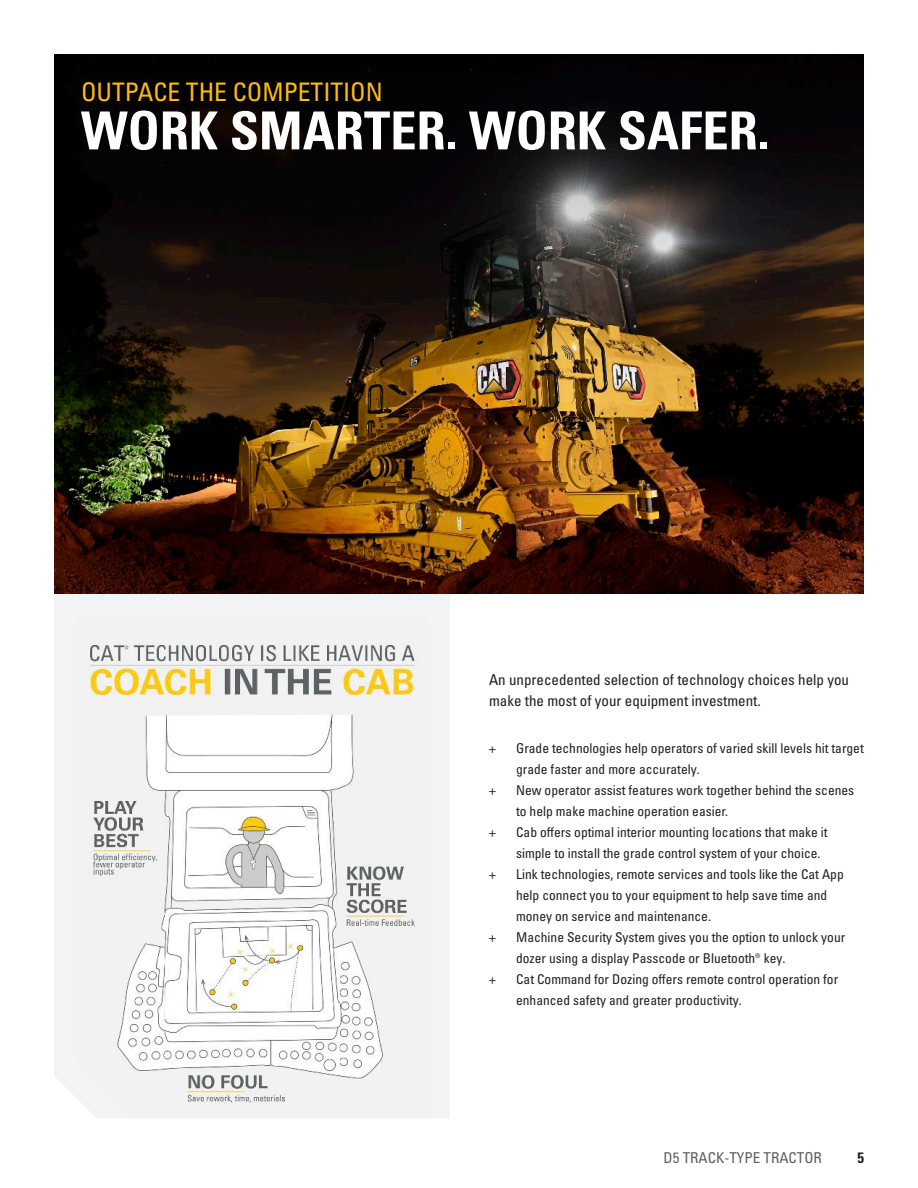
<style>
.page{position:relative;width:918px;height:1188px;background:#fff}
.page>*{position:absolute;margin:0;border:0;box-sizing:border-box;transform-origin:0 0}
.Headline_large_white{font:52.5px "Univers LTCYR 67 Bold Cond";color:#fff}
.Headline_small_yello{font:condensed 25.5px "Univers LTCYR 57";color:#fcba13}
.Body_copy{font:condensed 15px/21px "Univers LTCYR 57";color:#231f20}
.t1{font:condensed 15px "Univers LTCYR 57";color:#5d6163}
.t2{font:15px "Univers LTCYR 67 Bold Cond";color:#231f20}
.t3{font:condensed 13.5px/21px "Univers LTCYR 57";color:#231f20}
</style>
<div class="page">
<div style="left:54px;top:594px;width:396px;height:524px;background:#f2f3f4"></div>
<img style="left:77px;top:619px;width:350px;height:494px">
<img style="left:54px;top:54px;width:810px;height:540px">
<p class="Headline_small_yello" style="left:81px;top:76px;width:303px">OUTPACE THE COMPETITION</p>
<p class="Headline_large_white" style="left:81px;top:99px;width:690px">WORK SMARTER. WORK SAFER.</p>
<p class="Body_copy" style="left:489px;top:668px;width:361px">An unprecedented selection of technology choices help you make the most of your equipment investment.</p>
<p class="t3" style="left:489px;top:738px;width:8px">+</p>
<p class="t3" style="left:516px;top:738px;width:349px">Grade technologies help operators of varied skill levels hit target grade faster and more accurately.</p>
<p class="t3" style="left:489px;top:780px;width:8px">+</p>
<p class="t3" style="left:516px;top:780px;width:340px">New operator assist features work together behind the scenes to help make machine operation easier.</p>
<p class="t3" style="left:489px;top:822px;width:8px">+</p>
<p class="t3" style="left:516px;top:822px;width:313px">Cab offers optimal interior mounting locations that make it simple to install the grade control system of your choice.</p>
<p class="t3" style="left:489px;top:864px;width:8px">+</p>
<p class="t3" style="left:516px;top:864px;width:329px">Link technologies, remote services and tools like the Cat App help connect you to your equipment to help save time and money on service and maintenance.</p>
<p class="t3" style="left:489px;top:927px;width:8px">+</p>
<p class="t3" style="left:516px;top:927px;width:331px">Machine Security System gives you the option to unlock your dozer using a display Passcode or Bluetooth® key.</p>
<p class="t3" style="left:489px;top:969px;width:8px">+</p>
<p class="t3" style="left:516px;top:969px;width:324px">Cat Command for Dozing offers remote control operation for enhanced safety and greater productivity.</p>
<p class="t1" style="left:664px;top:1148px;width:160px">D5 TRACK-TYPE TRACTOR</p>
<p class="t2" style="left:857px;top:1148px;width:8px">5</p>
</div>
